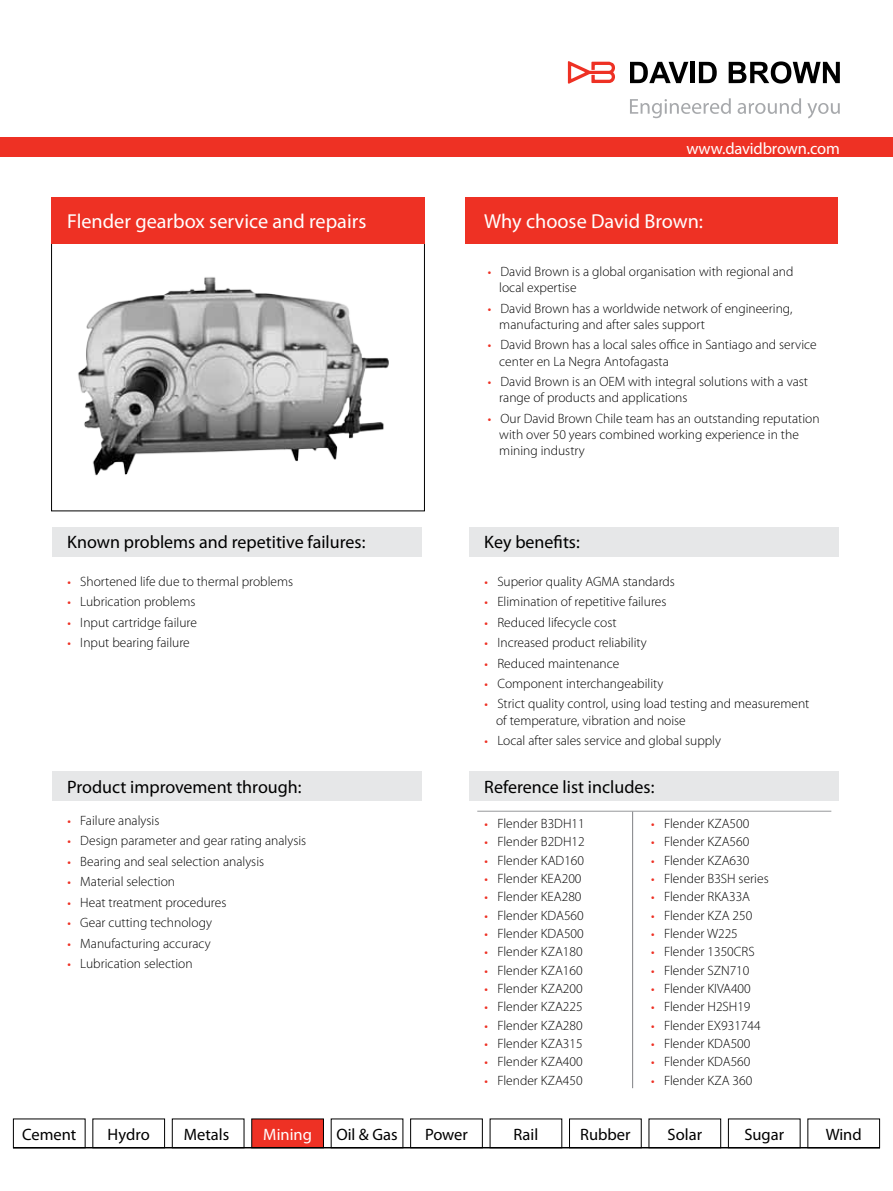
<style>
.page{position:relative;width:893px;height:1191px;background:#fff}
.page>*{position:absolute;margin:0;border:0;box-sizing:border-box;transform-origin:0 0}
.t1{font:20.25px "Myriad Pro";color:#fff}
.t2{font:18px "Myriad Pro";color:#000}
.t3{font:16.5px "Myriad Pro";color:#000}
.t4{font:16.5px "Myriad Pro";letter-spacing:-.01em;color:#fff}
.t5{font:300 13.5px/16.2px "Myriad Pro";color:#000}
.s1{color:#ee3124}
</style>
<div class="page">
<svg style="left:630px;top:62px;width:58px;height:21px"></svg>
<div style="left:690px;top:62px;width:5px;height:21px;background:#000"></div>
<svg style="left:699px;top:62px;width:18px;height:21px"></svg>
<svg style="left:729px;top:61px;width:111px;height:23px"></svg>
<svg style="left:568px;top:61px;width:47px;height:23px"></svg>
<svg style="left:630px;top:98px;width:101px;height:20px"></svg>
<svg style="left:738px;top:98px;width:63px;height:16px"></svg>
<svg style="left:807px;top:103px;width:33px;height:15px"></svg>
<div style="left:0;top:137px;width:893px;height:20px;background:#ee3124"></div>
<div style="left:51px;top:197px;width:374px;height:47px;background:#ee3124"></div>
<div style="left:465px;top:197px;width:373px;height:47px;background:#ee3124"></div>
<div style="left:52px;top:527px;width:370px;height:29px;background:#e6e7e8"></div>
<div style="left:469px;top:527px;width:370px;height:29px;background:#e6e7e8"></div>
<div style="left:252px;top:1119px;width:71px;height:28px;background:#ee3124"></div>
<div style="left:251px;top:1118px;width:73px;height:30px;border:1px solid #000"></div>
<div style="left:410px;top:1118px;width:73px;height:30px;border:1px solid #000"></div>
<hr style="left:13px;top:1147px;width:867px;height:1px;background:#000">
<div style="left:52px;top:771px;width:370px;height:30px;background:#e6e7e8"></div>
<div style="left:469px;top:771px;width:370px;height:30px;background:#e6e7e8"></div>
<hr style="left:477px;top:811px;width:354px;height:1px;background:#96989b">
<hr style="left:632px;top:811px;width:1px;height:277px;background:#7f8184">
<img style="left:78px;top:277px;width:311px;height:199px">
<h1 class="t1" style="left:67px;top:209px;width:301px">Flender gearbox service and repairs</h1>
<h2 class="t2" style="left:67px;top:531px;width:300px">Known problems and repetitive failures:</h2>
<p class="t5" style="left:67px;top:573px;width:228px"><span class="s1">•</span> Shortened life due to thermal problems</p>
<p class="t5" style="left:67px;top:593px;width:130px"><span class="s1">•</span> Lubrication problems</p>
<p class="t5" style="left:67px;top:614px;width:131px"><span class="s1">•</span> Input cartridge failure</p>
<p class="t5" style="left:67px;top:634px;width:124px"><span class="s1">•</span> Input bearing failure</p>
<p class="t4" style="left:686px;top:138px;width:155px">www.davidbrown.com</p>
<h1 class="t1" style="left:484px;top:209px;width:220px">Why choose David Brown:</h1>
<p class="t5" style="left:499px;top:263px;width:296px;text-indent:-12px"><span class="s1">•</span> David Brown is a global organisation with regional and local expertise</p>
<p class="t5" style="left:499px;top:300px;width:295px;text-indent:-12px"><span class="s1">•</span> David Brown has a worldwide network of engineering, manufacturing and after sales support</p>
<p class="t5" style="left:499px;top:336px;width:319px;text-indent:-12px"><span class="s1">•</span> David Brown has a local sales office in Santiago and service center en La Negra Antofagasta</p>
<p class="t5" style="left:499px;top:373px;width:310px;text-indent:-12px"><span class="s1">•</span> David Brown is an OEM with integral solutions with a vast range of products and applications</p>
<p class="t5" style="left:499px;top:410px;width:322px;text-indent:-12px"><span class="s1">•</span> Our David Brown Chile team has an outstanding reputation with over 50 years combined working experience in the mining industry</p>
<h2 class="t2" style="left:484px;top:531px;width:97px">Key benefits:</h2>
<p class="t5" style="left:484px;top:573px;width:192px"><span class="s1">•</span> Superior quality AGMA standards</p>
<p class="t5" style="left:484px;top:593px;width:184px"><span class="s1">•</span> Elimination of repetitive failures</p>
<p class="t5" style="left:484px;top:614px;width:134px"><span class="s1">•</span> Reduced lifecycle cost</p>
<p class="t5" style="left:484px;top:634px;width:164px"><span class="s1">•</span> Increased product reliability</p>
<p class="t5" style="left:484px;top:655px;width:136px"><span class="s1">•</span> Reduced maintenance</p>
<p class="t5" style="left:484px;top:675px;width:181px"><span class="s1">•</span> Component interchangeability</p>
<p class="t5" style="left:496px;top:695px;width:315px;text-indent:-12px"><span class="s1">•</span> Strict quality control, using load testing and measurement of temperature, vibration and noise</p>
<p class="t5" style="left:484px;top:732px;width:238px"><span class="s1">•</span> Local after sales service and global supply</p>
<h2 class="t2" style="left:67px;top:776px;width:236px">Product improvement through:</h2>
<h2 class="t2" style="left:484px;top:776px;width:172px">Reference list includes:</h2>
<p class="t5" style="left:67px;top:812px;width:94px"><span class="s1">•</span> Failure analysis</p>
<p class="t5" style="left:67px;top:832px;width:241px"><span class="s1">•</span> Design parameter and gear rating analysis</p>
<p class="t5" style="left:67px;top:853px;width:199px"><span class="s1">•</span> Bearing and seal selection analysis</p>
<p class="t5" style="left:67px;top:873px;width:109px"><span class="s1">•</span> Material selection</p>
<p class="t5" style="left:67px;top:894px;width:161px"><span class="s1">•</span> Heat treatment procedures</p>
<p class="t5" style="left:67px;top:914px;width:146px"><span class="s1">•</span> Gear cutting technology</p>
<p class="t5" style="left:67px;top:935px;width:145px"><span class="s1">•</span> Manufacturing accuracy</p>
<p class="t5" style="left:67px;top:955px;width:127px"><span class="s1">•</span> Lubrication selection</p>
<p class="t5" style="left:484px;top:815px;width:102px"><span class="s1">•</span> Flender B3DH11</p>
<p class="t5" style="left:484px;top:833px;width:102px"><span class="s1">•</span> Flender B2DH12</p>
<p class="t5" style="left:484px;top:852px;width:101px"><span class="s1">•</span> Flender KAD160</p>
<p class="t5" style="left:484px;top:870px;width:99px"><span class="s1">•</span> Flender KEA200</p>
<p class="t5" style="left:484px;top:888px;width:99px"><span class="s1">•</span> Flender KEA280</p>
<p class="t5" style="left:484px;top:907px;width:101px"><span class="s1">•</span> Flender KDA560</p>
<p class="t5" style="left:484px;top:925px;width:101px"><span class="s1">•</span> Flender KDA500</p>
<p class="t5" style="left:484px;top:943px;width:100px"><span class="s1">•</span> Flender KZA180</p>
<p class="t5" style="left:484px;top:962px;width:100px"><span class="s1">•</span> Flender KZA160</p>
<p class="t5" style="left:484px;top:980px;width:100px"><span class="s1">•</span> Flender KZA200</p>
<p class="t5" style="left:484px;top:998px;width:100px"><span class="s1">•</span> Flender KZA225</p>
<p class="t5" style="left:484px;top:1017px;width:100px"><span class="s1">•</span> Flender KZA280</p>
<p class="t5" style="left:484px;top:1035px;width:100px"><span class="s1">•</span> Flender KZA315</p>
<p class="t5" style="left:484px;top:1053px;width:100px"><span class="s1">•</span> Flender KZA400</p>
<p class="t5" style="left:484px;top:1072px;width:100px"><span class="s1">•</span> Flender KZA450</p>
<p class="t5" style="left:651px;top:815px;width:100px"><span class="s1">•</span> Flender KZA500</p>
<p class="t5" style="left:651px;top:833px;width:100px"><span class="s1">•</span> Flender KZA560</p>
<p class="t5" style="left:651px;top:852px;width:100px"><span class="s1">•</span> Flender KZA630</p>
<p class="t5" style="left:651px;top:870px;width:119px"><span class="s1">•</span> Flender B3SH series</p>
<p class="t5" style="left:651px;top:888px;width:101px"><span class="s1">•</span> Flender RKA33A</p>
<p class="t5" style="left:651px;top:907px;width:103px"><span class="s1">•</span> Flender KZA 250</p>
<p class="t5" style="left:651px;top:925px;width:88px"><span class="s1">•</span> Flender W225</p>
<p class="t5" style="left:651px;top:943px;width:105px"><span class="s1">•</span> Flender 1350CRS</p>
<p class="t5" style="left:651px;top:962px;width:100px"><span class="s1">•</span> Flender SZN710</p>
<p class="t5" style="left:651px;top:980px;width:101px"><span class="s1">•</span> Flender KIVA400</p>
<p class="t5" style="left:651px;top:998px;width:101px"><span class="s1">•</span> Flender H2SH19</p>
<p class="t5" style="left:651px;top:1017px;width:111px"><span class="s1">•</span> Flender EX931744</p>
<p class="t5" style="left:651px;top:1035px;width:101px"><span class="s1">•</span> Flender KDA500</p>
<p class="t5" style="left:651px;top:1053px;width:101px"><span class="s1">•</span> Flender KDA560</p>
<p class="t5" style="left:651px;top:1072px;width:103px"><span class="s1">•</span> Flender KZA 360</p>
<p class="t3" style="left:22px;top:1123px;width:56px">Cement</p>
<p class="t3" style="left:108px;top:1123px;width:44px">Hydro</p>
<p class="t3" style="left:184px;top:1123px;width:47px">Metals</p>
<p class="t4" style="left:263px;top:1123px;width:50px">Mining</p>
<p class="t3" style="left:336px;top:1123px;width:63px">Oil &amp; Gas</p>
<p class="t3" style="left:425px;top:1123px;width:44px">Power</p>
<p class="t3" style="left:514px;top:1123px;width:26px">Rail</p>
<p class="t3" style="left:580px;top:1123px;width:52px">Rubber</p>
<p class="t3" style="left:667px;top:1123px;width:36px">Solar</p>
<p class="t3" style="left:744px;top:1123px;width:41px">Sugar</p>
<p class="t3" style="left:826px;top:1123px;width:38px">Wind</p>
</div>
